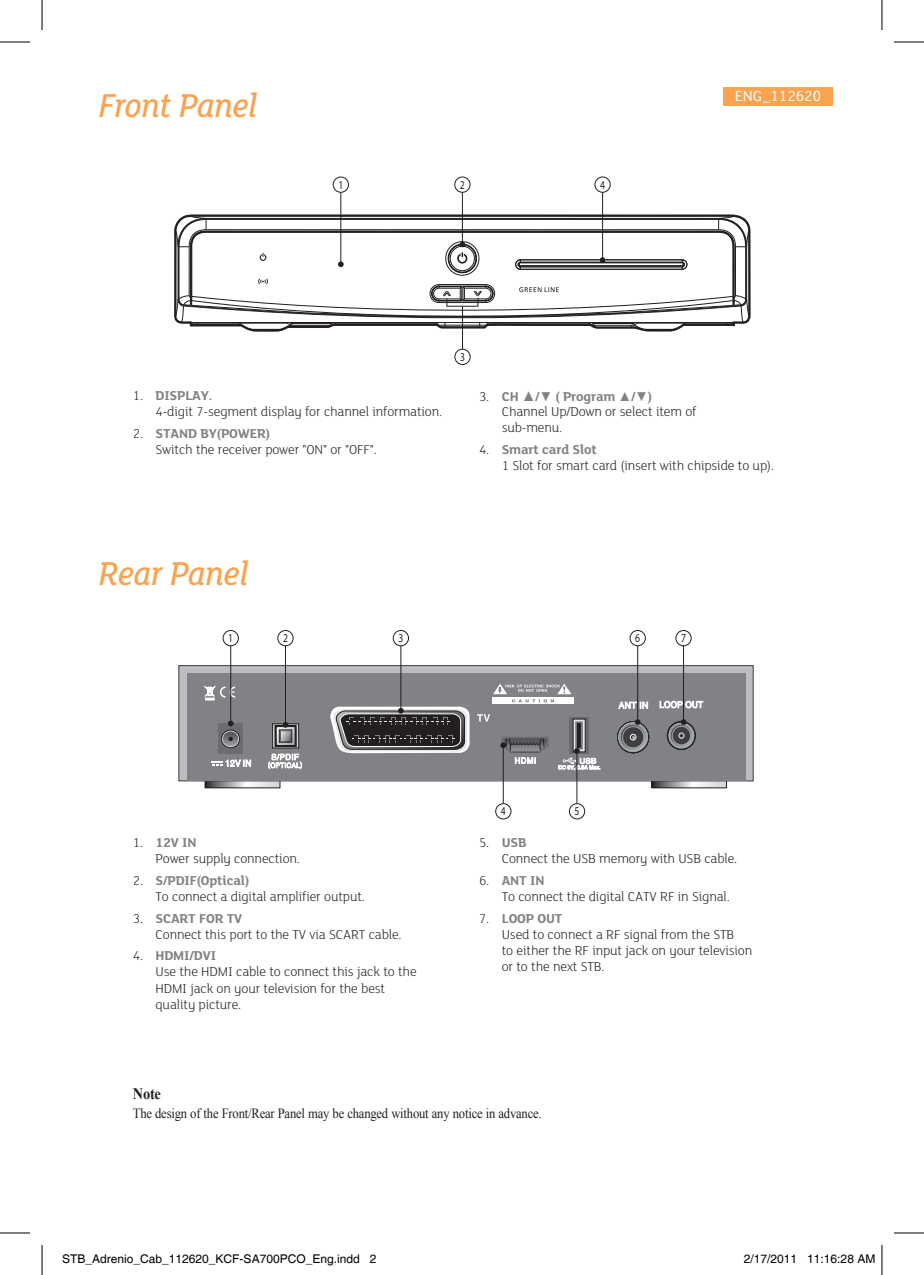
<style>
.page{position:relative;width:924px;height:1275px;background:#fff}
.page>*{position:absolute;margin:0;border:0;box-sizing:border-box;transform-origin:0 0}
.t1{font:italic 500 36px "FS Lola";color:#f9a350;scale:.9 1}
.t2{font:16px "FS Lola";color:#fff}
.t3{font:700 16px "Times New Roman";color:#231f20;scale:.9 1}
.t4{font:300 14px/16px "FS Lola";letter-spacing:-.01em;color:#231f20}
.t5{font:14px "Times New Roman";letter-spacing:-.015em;color:#231f20;scale:.9 1}
.t6{font:12px "Helvetica";color:#000}
.t7{font:12px "Myriad Pro";color:#231f20;scale:.8 1}
.s1{font-weight:700;color:#808285}
.s2{font-family:"Arial";font-weight:400;color:#808285}
.s3{font-family:"Arial";font-weight:400;font-size:13px;color:#808285}
</style>
<div class="page">
<svg style="left:174px;top:210px;width:577px;height:122px"></svg>
<svg style="left:653px;top:781px;width:71px;height:5px"></svg>
<div style="left:651px;top:777px;width:75px;height:11px;border:1px solid #231f20"></div>
<svg style="left:207px;top:781px;width:71px;height:5px"></svg>
<div style="left:205px;top:777px;width:75px;height:11px;border:1px solid #231f20"></div>
<div style="left:178px;top:665px;width:575px;height:116px;background:#bcbdc0;border:1px solid #3c3c3d"></div>
<div style="left:187px;top:673px;width:558px;height:107px;background:#808285"></div>
<svg style="left:618px;top:702px;width:29px;height:6px"></svg>
<svg style="left:659px;top:701px;width:43px;height:7px"></svg>
<svg style="left:477px;top:714px;width:13px;height:7px"></svg>
<svg style="left:268px;top:754px;width:34px;height:14px"></svg>
<svg style="left:211px;top:760px;width:40px;height:6px"></svg>
<svg style="left:204px;top:686px;width:31px;height:14px"></svg>
<div style="left:492px;top:697px;width:81px;height:7px;background:#fff"></div>
<svg style="left:512px;top:702px;width:42px;height:1px"></svg>
<svg style="left:493px;top:683px;width:78px;height:19px"></svg>
<div style="left:272px;top:723px;width:26px;height:25px;background:#565455"></div>
<div style="left:272px;top:723px;width:27px;height:25px;border:1px solid #231f20"></div>
<div style="left:274px;top:725px;width:22px;height:22px;background:#231f20"></div>
<div style="left:667px;top:721px;width:28px;height:28px;border:1px solid #231f20;border-radius:50%"></div>
<div style="left:218px;top:723px;width:25px;height:30px;background:#6c6d70"></div>
<div style="left:221px;top:730px;width:19px;height:18px;border:1px solid #231f20;border-radius:50%"></div>
<div style="left:617px;top:721px;width:31px;height:32px;border:1px solid #231f20;border-radius:50%"></div>
<div style="left:569px;top:717px;width:19px;height:36px;background:#6b6b6e"></div>
<hr style="left:462px;top:306px;width:1px;height:46px;background:#231f20">
<div style="left:722px;top:87px;width:110px;height:18px;background:#f9a350"></div>
<hr style="left:340px;top:190px;width:1px;height:75px;background:#231f20">
<hr style="left:230px;top:643px;width:1px;height:81px;background:#231f20">
<hr style="left:285px;top:643px;width:1px;height:82px;background:#231f20">
<hr style="left:400px;top:643px;width:1px;height:68px;background:#231f20">
<hr style="left:637px;top:643px;width:1px;height:79px;background:#231f20">
<hr style="left:682px;top:643px;width:1px;height:79px;background:#231f20">
<hr style="left:461px;top:190px;width:1px;height:55px;background:#231f20">
<hr style="left:602px;top:190px;width:1px;height:70px;background:#231f20">
<svg style="left:338px;top:261px;width:5px;height:6px"></svg>
<svg style="left:223px;top:720px;width:15px;height:26px"></svg>
<svg style="left:276px;top:722px;width:19px;height:23px"></svg>
<svg style="left:330px;top:706px;width:139px;height:47px;background:#686668"></svg>
<svg style="left:617px;top:719px;width:31px;height:33px"></svg>
<svg style="left:667px;top:719px;width:27px;height:30px"></svg>
<hr style="left:502px;top:745px;width:1px;height:58px;background:#231f20">
<hr style="left:576px;top:750px;width:1px;height:53px;background:#231f20">
<svg style="left:500px;top:737px;width:49px;height:26px"></svg>
<svg style="left:558px;top:718px;width:42px;height:52px"></svg>
<svg style="left:457px;top:242px;width:10px;height:22px"></svg>
<svg style="left:599px;top:257px;width:6px;height:6px"></svg>
<div style="left:333px;top:177px;width:15px;height:15px;background:#fff;border-radius:50%"></div>
<div style="left:333px;top:177px;width:15px;height:16px;border:1px solid #231f20;border-radius:50%"></div>
<div style="left:223px;top:630px;width:15px;height:16px;background:#fff;border-radius:50%"></div>
<div style="left:223px;top:630px;width:15px;height:16px;border:1px solid #231f20;border-radius:50%"></div>
<div style="left:278px;top:630px;width:15px;height:16px;background:#fff;border-radius:50%"></div>
<div style="left:277px;top:630px;width:16px;height:16px;border:1px solid #231f20;border-radius:50%"></div>
<div style="left:393px;top:630px;width:15px;height:16px;background:#fff;border-radius:50%"></div>
<div style="left:393px;top:630px;width:15px;height:16px;border:1px solid #231f20;border-radius:50%"></div>
<div style="left:629px;top:630px;width:16px;height:16px;background:#fff;border-radius:50%"></div>
<div style="left:629px;top:630px;width:16px;height:16px;border:1px solid #231f20;border-radius:50%"></div>
<div style="left:675px;top:630px;width:15px;height:16px;background:#fff;border-radius:50%"></div>
<div style="left:675px;top:630px;width:16px;height:16px;border:1px solid #231f20;border-radius:50%"></div>
<div style="left:495px;top:803px;width:16px;height:16px;border:1px solid #231f20;border-radius:50%"></div>
<div style="left:454px;top:177px;width:16px;height:15px;background:#fff;border-radius:50%"></div>
<div style="left:454px;top:177px;width:16px;height:16px;border:1px solid #231f20;border-radius:50%"></div>
<div style="left:594px;top:177px;width:16px;height:15px;background:#fff;border-radius:50%"></div>
<div style="left:594px;top:177px;width:16px;height:16px;border:1px solid #231f20;border-radius:50%"></div>
<div style="left:454px;top:349px;width:16px;height:15px;background:#fff;border-radius:50%"></div>
<div style="left:454px;top:349px;width:16px;height:16px;border:1px solid #231f20;border-radius:50%"></div>
<svg style="left:175px;top:279px;width:574px;height:52px"></svg>
<div style="left:569px;top:803px;width:15px;height:16px;border:1px solid #231f20;border-radius:50%"></div>
<hr style="left:0;top:42px;width:30px;height:1px;background:#000">
<hr style="left:893px;top:42px;width:30px;height:1px;background:#000">
<hr style="left:0;top:1232px;width:30px;height:1px;background:#000">
<hr style="left:893px;top:1232px;width:30px;height:1px;background:#000">
<hr style="left:42px;top:0;width:1px;height:30px;background:#000">
<hr style="left:42px;top:1245px;width:1px;height:30px;background:#000">
<hr style="left:881px;top:0;width:1px;height:30px;background:#000">
<hr style="left:881px;top:1245px;width:1px;height:30px;background:#000">
<h1 class="t1" style="left:99px;top:82px;width:177px">Front Panel</h1>
<p class="t7" style="left:338px;top:177px;width:8px">1</p>
<p class="t7" style="left:459px;top:177px;width:8px">2</p>
<p class="t7" style="left:600px;top:177px;width:8px">4</p>
<p class="t2" style="left:734px;top:86px;width:88px">ENG_112620</p>
<p class="t4" style="left:155px;top:387px;width:288px;text-indent:-23px">1. <span class="s1">DISPLAY.<br></span>4-digit 7-segment display for channel information.</p>
<p class="t4" style="left:155px;top:424px;width:223px;text-indent:-23px">2. <span class="s1">STAND BY(POWER)<br></span>Switch the receiver power "ON" or "OFF".</p>
<p class="t7" style="left:460px;top:349px;width:8px">3</p>
<p class="t4" style="left:501px;top:388px;width:196px;text-indent:-23px">3. <span class="s1">CH</span> <span class="s2">▲</span><span class="s1">/</span><span class="s3">▼</span> <span class="s1">( Program</span> <span class="s3">▲</span><span class="s1">/</span><span class="s3">▼</span><span class="s1">)<br></span>Channel Up/Down or select item of sub-menu.</p>
<p class="t4" style="left:501px;top:440px;width:274px;text-indent:-23px">4. <span class="s1">Smart card Slot<br></span>1 Slot for smart card (insert with chipside to up).</p>
<h1 class="t1" style="left:99px;top:549px;width:167px">Rear Panel</h1>
<p class="t7" style="left:228px;top:631px;width:8px">1</p>
<p class="t7" style="left:283px;top:631px;width:8px">2</p>
<p class="t7" style="left:398px;top:631px;width:8px">3</p>
<p class="t7" style="left:635px;top:631px;width:8px">6</p>
<p class="t7" style="left:680px;top:631px;width:8px">7</p>
<p class="t4" style="left:155px;top:834px;width:146px;text-indent:-23px">1. <span class="s1">12V IN<br></span>Power supply connection.</p>
<p class="t4" style="left:155px;top:872px;width:211px;text-indent:-23px">2. <span class="s1">S/PDIF(Optical)<br></span>To connect a digital amplifier output.</p>
<p class="t4" style="left:155px;top:909px;width:247px;text-indent:-23px">3. <span class="s1">SCART FOR TV<br></span>Connect this port to the TV via SCART cable.</p>
<p class="t4" style="left:155px;top:947px;width:262px;text-indent:-23px">4. <span class="s1">HDMI/DVI<br></span>Use the HDMI cable to connect this jack to the<br>HDMI jack on your television for the best quality picture.</p>
<p class="t7" style="left:500px;top:804px;width:8px">4</p>
<p class="t7" style="left:574px;top:804px;width:8px">5</p>
<p class="t4" style="left:501px;top:834px;width:237px;text-indent:-23px">5. <span class="s1">USB<br></span>Connect the USB memory with USB cable.</p>
<p class="t4" style="left:501px;top:872px;width:229px;text-indent:-23px">6. <span class="s1">ANT IN<br></span>To connect the digital CATV RF in Signal.</p>
<p class="t4" style="left:501px;top:909px;width:252px;text-indent:-23px">7. <span class="s1">LOOP OUT<br></span>Used to connect a RF signal from the STB<br>to either the RF input jack on your television or to the next STB.</p>
<p class="t3" style="left:133px;top:1083px;width:33px">Note</p>
<p class="t5" style="left:133px;top:1103px;width:455px">The design of the Front/Rear Panel may be changed without any notice in advance.</p>
<p class="t6" style="left:62px;top:1251px;width:316px">STB_Adrenio_Cab_112620_KCF-SA700PCO_Eng.indd 2</p>
<p class="t6" style="left:743px;top:1251px;width:133px">2/17/2011 11:16:28 AM</p>
</div>
